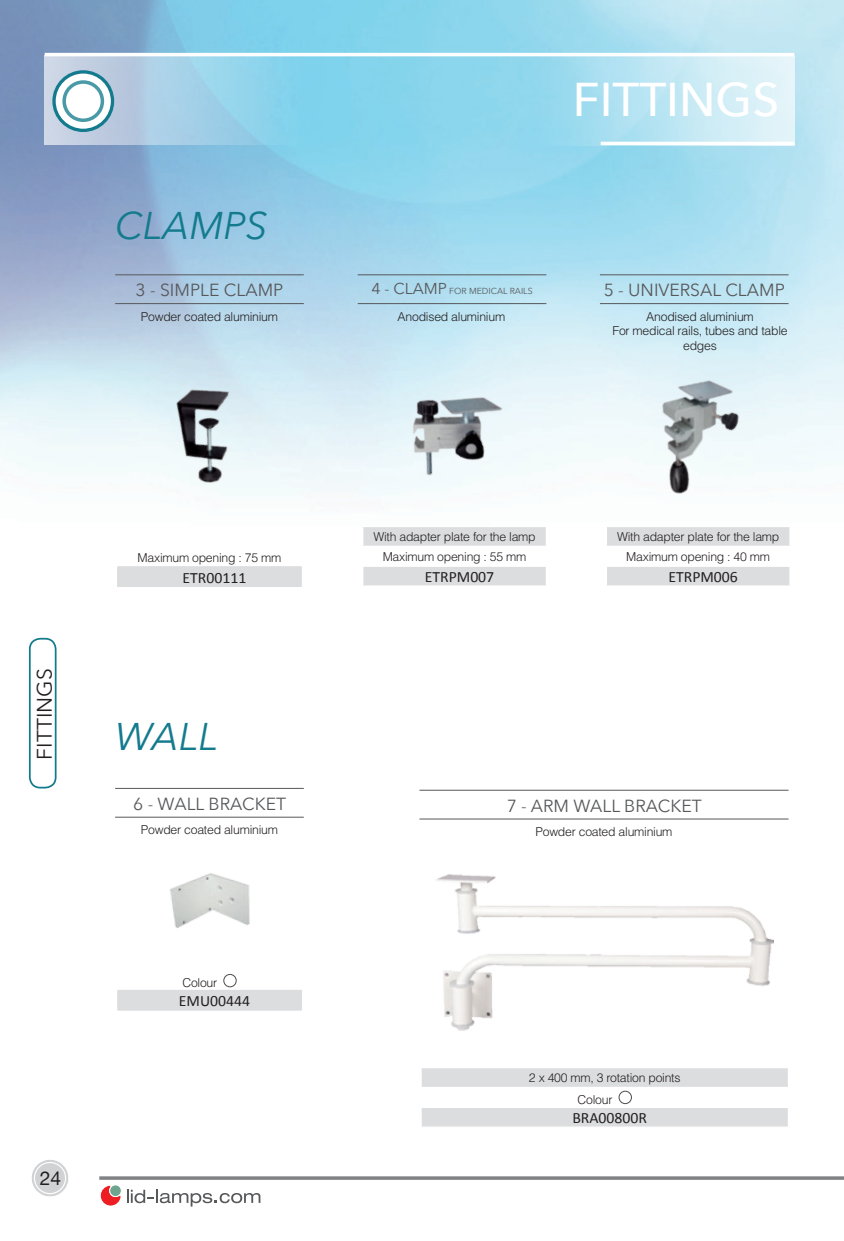
<style>
.page{position:relative;width:844px;height:1241px;background:#fff}
.page>*{position:absolute;margin:0;border:0;box-sizing:border-box;transform-origin:0 0}
.t1{font:500 47.25px "Avenir Next";color:#fff}
.t2{font:italic 38.5px "Avenir Next";color:#137b8d}
.t3{font:21px "Avenir Next";color:#231f20}
.t4{font:19.25px "Helvetica Neue";color:#231f20}
.t5{font:17.5px "Avenir Next";color:#57585a}
.t6{font:15.75px "Calibri";color:#231f20}
.t7{font:300 12.25px/14.7px "Helvetica";letter-spacing:-.02em;color:#231f20;text-align:center}
.t8{font:8.75px "Avenir Next";color:#57585a}
.s1{font-size:15.75px}
</style>
<div class="page">
<img style="left:0;top:0;width:843px;height:758px">
<hr style="left:99px;top:1176px;width:744px;height:3px;background:#808285">
<svg style="left:100px;top:1185px;width:160px;height:20px"></svg>
<div style="left:30px;top:638px;width:26px;height:149px;background:#fff;border-radius:10px"></div>
<div style="left:29px;top:637px;width:27px;height:151px;border:2px solid #137b8d;border-radius:10px"></div>
<hr style="left:45px;top:53px;width:749px;height:3px;background:#fff">
<div style="left:45px;top:56px;width:261px;height:89px;background:linear-gradient(to right,#c8cadc,#82d4ee)"></div>
<svg style="left:54px;top:72px;width:58px;height:58px"></svg>
<div style="left:52px;top:70px;width:62px;height:62px;border:3px solid #137b8d;border-radius:50%"></div>
<div style="left:64px;top:82px;width:38px;height:38px;background:#fff;border-radius:50%"></div>
<div style="left:62px;top:80px;width:42px;height:42px;border:4px solid #137b8d;border-radius:50%"></div>
<div style="left:532px;top:57px;width:262px;height:89px;background:linear-gradient(to right,#90d6ed,#e9f6fa)"></div>
<hr style="left:600px;top:142px;width:194px;height:3px;background:#fff">
<hr style="left:599px;top:274px;width:189px;height:1px;background:#57585a">
<hr style="left:115px;top:274px;width:189px;height:1px;background:#57585a">
<hr style="left:115px;top:303px;width:189px;height:1px;background:#57585a">
<hr style="left:357px;top:274px;width:189px;height:1px;background:#57585a">
<hr style="left:357px;top:303px;width:189px;height:1px;background:#57585a">
<hr style="left:599px;top:303px;width:189px;height:1px;background:#57585a">
<div style="left:118px;top:566px;width:183px;height:20px;background:#dcdddf"></div>
<hr style="left:117px;top:546px;width:185px;height:1px;background:#fff">
<svg style="left:117px;top:547px;width:1px;height:39px"></svg>
<svg style="left:300px;top:547px;width:2px;height:39px"></svg>
<hr style="left:117px;top:586px;width:184px;height:1px;background:#dcdddf">
<img style="left:132px;top:363px;width:157px;height:141px">
<img style="left:604px;top:363px;width:165px;height:141px">
<img style="left:362px;top:363px;width:178px;height:141px">
<hr style="left:362px;top:525px;width:185px;height:2px;background:#fff">
<svg style="left:362px;top:527px;width:185px;height:58px"></svg>
<hr style="left:362px;top:585px;width:185px;height:1px;background:#fff">
<hr style="left:605px;top:525px;width:185px;height:2px;background:#fff">
<svg style="left:605px;top:527px;width:185px;height:58px"></svg>
<hr style="left:605px;top:585px;width:185px;height:1px;background:#fff">
<hr style="left:115px;top:787px;width:189px;height:1px;background:#57585a">
<hr style="left:115px;top:816px;width:189px;height:1px;background:#57585a">
<hr style="left:419px;top:789px;width:369px;height:1px;background:#57585a">
<hr style="left:419px;top:818px;width:369px;height:1px;background:#57585a">
<img style="left:170px;top:873px;width:80px;height:55px">
<img style="left:436px;top:874px;width:337px;height:156px">
<div style="left:118px;top:990px;width:183px;height:20px;background:#dcdddf"></div>
<hr style="left:117px;top:989px;width:184px;height:1px;background:#dcdddf">
<svg style="left:117px;top:989px;width:1px;height:20px"></svg>
<svg style="left:300px;top:989px;width:2px;height:20px"></svg>
<hr style="left:117px;top:1009px;width:184px;height:1px;background:#dcdddf">
<div style="left:223px;top:973px;width:13px;height:14px;border:1px solid #231f20;border-radius:50%"></div>
<svg style="left:421px;top:1068px;width:367px;height:58px"></svg>
<div style="left:619px;top:1090px;width:12px;height:13px;background:#fff;border-radius:50%"></div>
<div style="left:618px;top:1090px;width:13px;height:13px;border:1px solid #231f20;border-radius:50%"></div>
<div style="left:32px;top:1159px;width:36px;height:37px;background:#d1d2d4;border-radius:50%"></div>
<div style="left:28px;top:1155px;width:44px;height:44px;border:4px solid #fff;border-radius:50%"></div>
<div style="left:34px;top:1161px;width:32px;height:32px;border:1px solid #fff;border-radius:50%"></div>
<h2 class="t2" style="left:115px;top:193px;width:154px">CLAMPS</h2>
<h3 class="t5" style="left:135px;top:275px;width:149px">3 - SIMPLE CLAMP</h3>
<p class="t8" style="left:371px;top:284px;width:163px"><span class="s1">4 - CLAMP</span> FOR MEDICAL RAILS</p>
<h1 class="t1" style="left:572px;top:59px;width:208px">FITTINGS</h1>
<h3 class="t5" style="left:603px;top:275px;width:183px">5 - UNIVERSAL CLAMP</h3>
<p class="t7" style="left:141px;top:309px;width:138px">Powder coated aluminium</p>
<p class="t7" style="left:397px;top:309px;width:109px">Anodised aluminium</p>
<p class="t7" style="left:612px;top:309px;width:177px">Anodised aluminium<br>For medical rails, tubes and table edges</p>
<h3 class="t3" style="left:27px;top:759px;width:92px;rotate:-90deg">FITTINGS</h3>
<p class="t7" style="left:137px;top:550px;width:145px">Maximum opening : 75 mm</p>
<p class="t6" style="left:182px;top:567px;width:65px">ETR00111</p>
<h2 class="t2" style="left:115px;top:704px;width:104px">WALL</h2>
<h3 class="t5" style="left:133px;top:788px;width:154px">6 - WALL BRACKET</h3>
<p class="t7" style="left:141px;top:822px;width:138px">Powder coated aluminium</p>
<p class="t7" style="left:182px;top:975px;width:36px">Colour</p>
<p class="t6" style="left:179px;top:990px;width:73px">EMU00444</p>
<h3 class="t4" style="left:40px;top:1163px;width:23px">24</h3>
<p class="t7" style="left:373px;top:527px;width:164px;line-height:19.8px">With adapter plate for the lamp<br>Maximum opening : 55 mm</p>
<p class="t6" style="left:424px;top:566px;width:71px">ETRPM007</p>
<p class="t7" style="left:617px;top:527px;width:164px;line-height:19.8px">With adapter plate for the lamp<br>Maximum opening : 40 mm</p>
<p class="t6" style="left:668px;top:566px;width:71px">ETRPM006</p>
<h3 class="t5" style="left:506px;top:790px;width:196px">7 - ARM WALL BRACKET</h3>
<p class="t7" style="left:535px;top:824px;width:138px">Powder coated aluminium</p>
<p class="t7" style="left:577px;top:1066px;width:104px;line-height:21.5px;text-align:left;text-indent:-49px">2 x 400 mm, 3 rotation points<br>Colour</p>
<p class="t6" style="left:572px;top:1107px;width:76px">BRA00800R</p>
</div>
